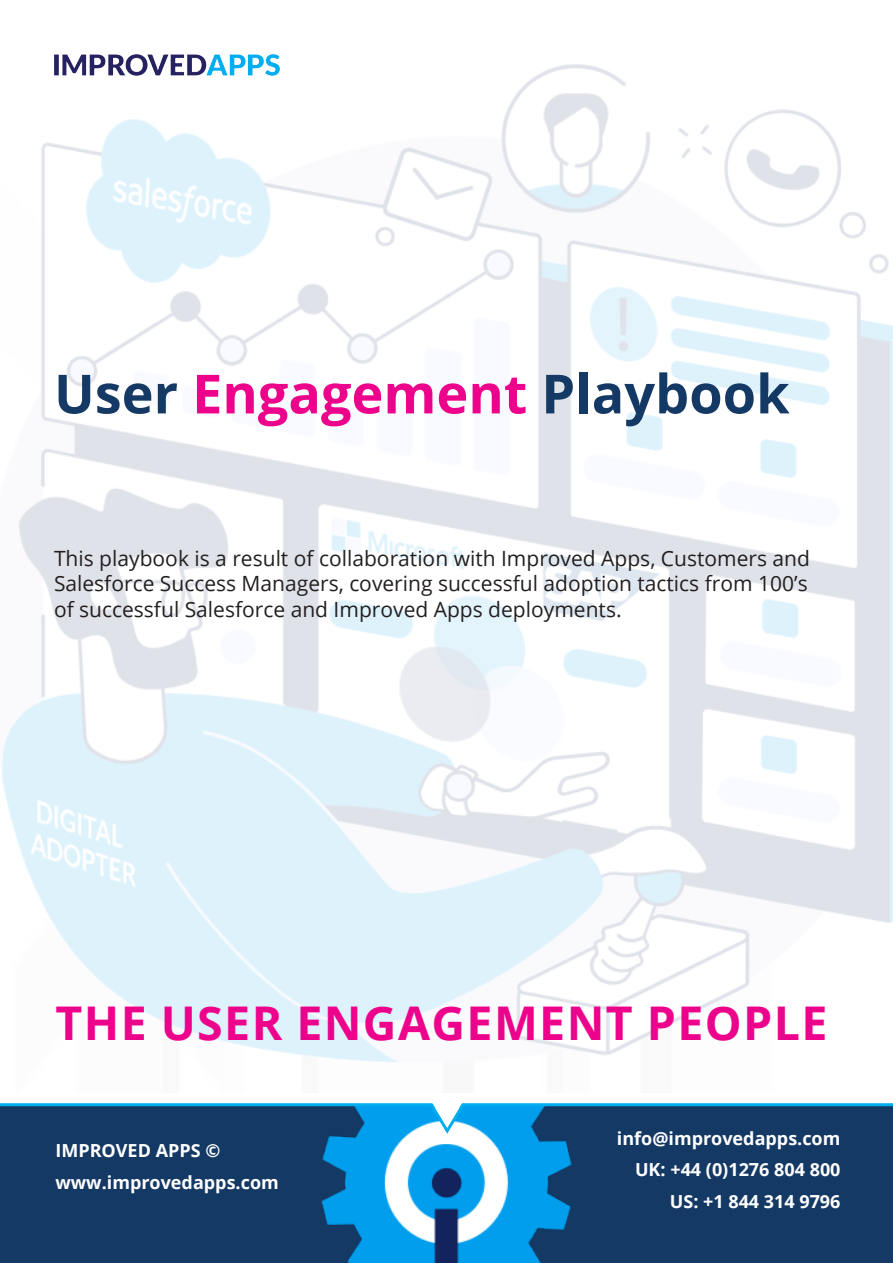
<style>
.page{position:relative;width:893px;height:1263px;background:#fff}
.page>*{position:absolute;margin:0;border:0;box-sizing:border-box;transform-origin:0 0}
.t1{font:700 54px "Open Sans";color:#143965}
.t2{font:700 46.5px "Open Sans";letter-spacing:.03em;color:#ed028c}
.t3{font:21px/25.5px "Open Sans";color:#231f20;text-align:justify}
.t4{font:700 18px "Open Sans";color:#fff}
.s1{color:#ed028c}
</style>
<div class="page">
<img style="left:2px;top:56px;width:891px;height:1007px">
<img style="left:54px;top:54px;width:225px;height:22px">
<div style="left:0;top:1106px;width:893px;height:157px;background:#143965"></div>
<img style="left:315px;top:1106px;width:268px;height:157px">
<hr style="left:0;top:1103px;width:893px;height:3px;background:#00aeef">
<svg style="left:428px;top:1103px;width:40px;height:34px"></svg>
<p class="t1" style="left:54px;top:356px;width:737px">User <span class="s1">Engagement</span> Playbook</p>
<p class="t3" style="left:54px;top:545px;width:757px">This playbook is a result of collaboration with Improved Apps, Customers and Salesforce Success Managers, covering successful adoption tactics from 100’s of successful Salesforce and Improved Apps deployments.</p>
<p class="t2" style="left:56px;top:990px;width:773px">THE USER ENGAGEMENT PEOPLE</p>
<p class="t4" style="left:56px;top:1138px;width:166px">IMPROVED APPS ©</p>
<p class="t4" style="left:56px;top:1170px;width:225px">www.improvedapps.com</p>
<p class="t4" style="left:617px;top:1125px;width:225px">info@improvedapps.com</p>
<p class="t4" style="left:635px;top:1157px;width:207px">UK: +44 (0)1276 804 800</p>
<p class="t4" style="left:670px;top:1188px;width:172px">US: +1 844 314 9796</p>
</div>
